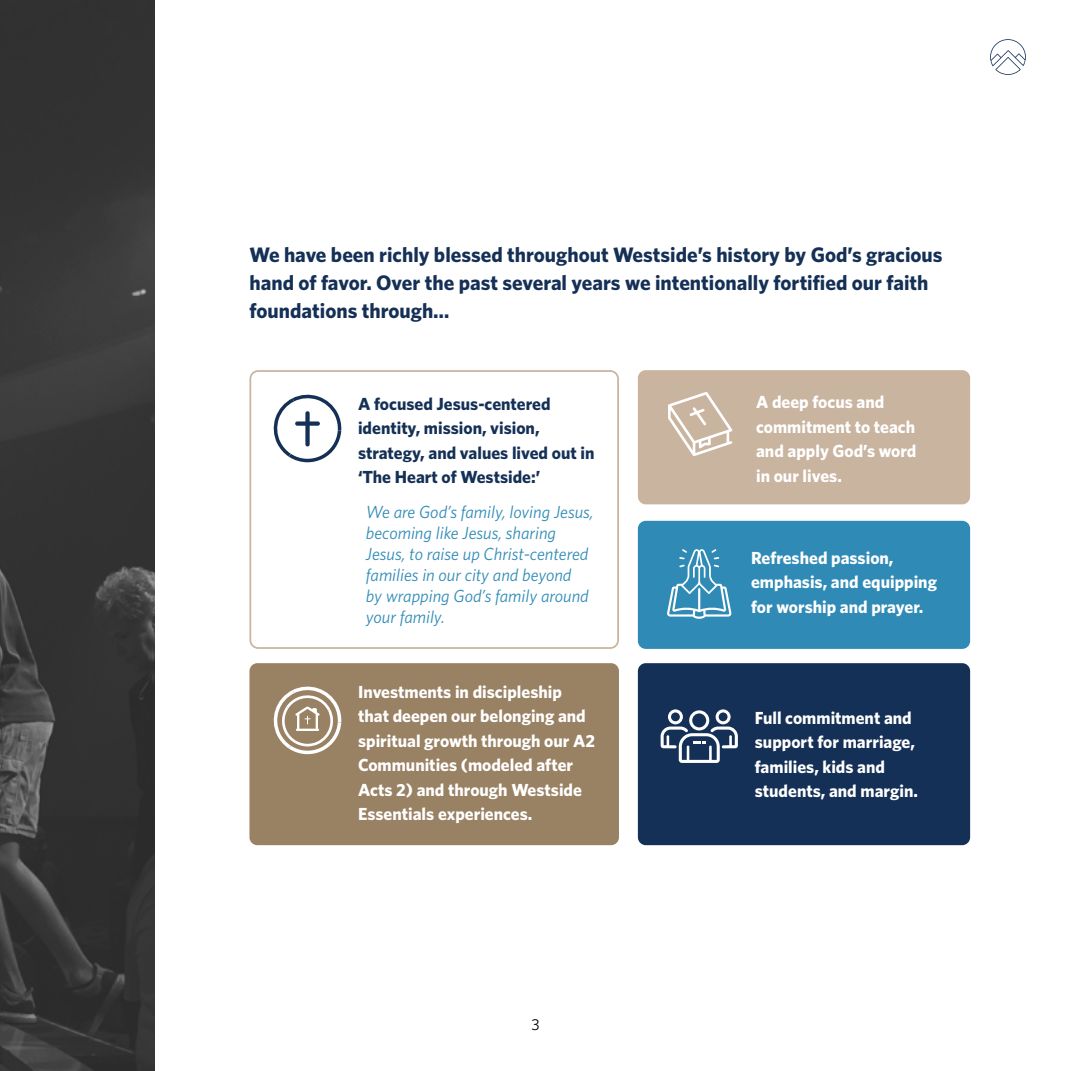
<style>
.page{position:relative;width:1071px;height:1071px;background:#fff}
.page>*{position:absolute;margin:0;border:0;box-sizing:border-box;transform-origin:0 0}
.t1{font:700 21px/28px "Whitney HTF";color:#153056}
.t2{font:700 17.5px/24.5px "Whitney HTF";color:#fff}
.t3{font:italic 17.5px/21px "Whitney HTF";color:#2f8bb6}
.t4{font:700 17.5px/24.5px "Whitney HTF";color:#153056}
.t5{font:15.75px "Whitney HTF";color:#000}
</style>
<div class="page">
<svg style="left:990px;top:39px;width:36px;height:36px"></svg>
<div style="left:638px;top:663px;width:332px;height:182px;background:#153056;border-radius:8px"></div>
<img style="left:0;top:0;width:155px;height:1071px">
<div style="left:638px;top:370px;width:332px;height:134px;background:#c9b49f;border-radius:8px"></div>
<div style="left:638px;top:521px;width:332px;height:128px;background:#2f8bb6;border-radius:8px"></div>
<div style="left:249px;top:663px;width:370px;height:182px;background:#998164;border-radius:8px"></div>
<div style="left:249px;top:370px;width:370px;height:279px;border:2px solid #c9b49f;border-radius:8px"></div>
<svg style="left:668px;top:392px;width:64px;height:64px"></svg>
<svg style="left:274px;top:687px;width:67px;height:67px"></svg>
<svg style="left:667px;top:549px;width:64px;height:70px"></svg>
<svg style="left:274px;top:395px;width:67px;height:67px"></svg>
<svg style="left:661px;top:709px;width:77px;height:54px"></svg>
<p class="t1" style="left:249px;top:240px;width:695px">We have been richly blessed throughout Westside’s history by God’s gracious hand of favor. Over the past several years we intentionally fortified our faith foundations through…</p>
<p class="t4" style="left:358px;top:391px;width:238px">A focused Jesus-centered identity, mission, vision, strategy, and values lived out in ‘The Heart of Westside:’</p>
<p class="t3" style="left:366px;top:502px;width:229px">We are God’s family, loving Jesus, becoming like Jesus, sharing<br>Jesus, to raise up Christ-centered families in our city and beyond<br>by wrapping God’s family around your family.</p>
<p class="t2" style="left:358px;top:679px;width:239px">Investments in discipleship that deepen our belonging and spiritual growth through our A2<br>Communities (modeled after<br>Acts 2) and through Westside<br>Essentials experiences.</p>
<p class="t5" style="left:531px;top:1015px;width:10px">3</p>
<p class="t2" style="left:756px;top:390px;width:162px">A deep focus and commitment to teach and apply God’s word in our lives.</p>
<p class="t2" style="left:751px;top:545px;width:187px">Refreshed passion, emphasis, and equipping for worship and prayer.</p>
<p class="t2" style="left:755px;top:705px;width:165px">Full commitment and support for marriage, families, kids and students, and margin.</p>
</div>
